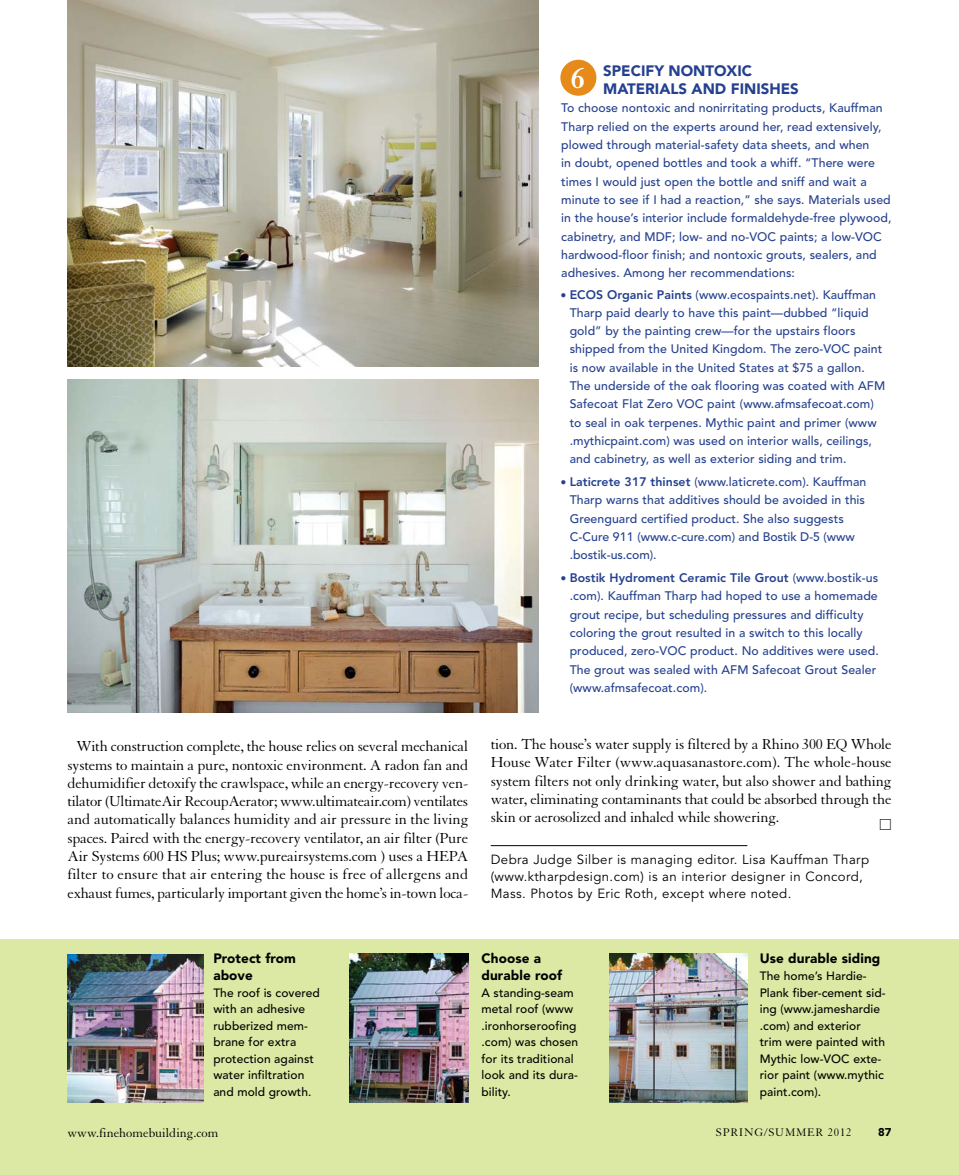
<style>
.page{position:relative;width:959px;height:1175px;background:#fff}
.page>*{position:absolute;margin:0;border:0;box-sizing:border-box;transform-origin:0 0}
.t1{font:700 31.5px "Granjon LT Std";color:#fff}
.t2{font:15.75px/18.3px "Granjon LT Std";letter-spacing:-.015em;color:#000;text-align:center}
.t3{font:900 15px/18.3px "Avenir LT Std";color:#24408f}
.t4{font:900 13.5px/16.5px "Avenir LT Std";letter-spacing:.005em;color:#000}
.t5{font:13.5px "Granjon LT Std";color:#000}
.t6{font:13.5px "Universal Std Newswith Comm Pi";color:#000}
.t7{font:13.2px/17.2px "Avenir LT Std";letter-spacing:.03em;color:#000}
.t8{font:500 12.3px/18.3px "Avenir LT Std";letter-spacing:.005em;color:#24408f}
.t9{font:500 12px/16.5px "Avenir LT Std";letter-spacing:.005em;color:#000}
.t10{font:12px "Granjon LT Std";letter-spacing:.07em;color:#000}
.t11{font:900 11.25px "Avenir LT Std";color:#000}
.s1{font-weight:800}
</style>
<div class="page">
<div style="left:0;top:939px;width:958px;height:235px;background:#dce9a5"></div>
<img style="left:68px;top:954px;width:136px;height:148px">
<img style="left:350px;top:953px;width:118px;height:149px">
<img style="left:609px;top:953px;width:138px;height:149px">
<img style="left:68px;top:0;width:470px;height:367px">
<img style="left:68px;top:379px;width:470px;height:333px">
<hr style="left:490px;top:845px;width:257px;height:1px;background:#000">
<div style="left:560px;top:60px;width:36px;height:36px;background:#e68a1a;border-radius:50%"></div>
<p class="t3" style="left:603px;top:61px;width:197px">SPECIFY NONTOXIC<br>MATERIALS AND FINISHES</p>
<p class="t8" style="left:561px;top:99px;width:331px">To choose nontoxic and nonirritating products, Kauffman Tharp relied on the experts around her, read extensively, plowed through material-safety data sheets, and when<br>in doubt, opened bottles and took a whiff. “There were times I would just open the bottle and sniff and wait a minute to see if I had a reaction,” she says. Materials used in the house’s interior include formaldehyde-free plywood, cabinetry, and MDF; low- and no-VOC paints; a low-VOC hardwood-floor finish; and nontoxic grouts, sealers, and adhesives. Among her recommendations:</p>
<p class="t8" style="left:569px;top:285px;width:317px;text-indent:-8px"><sup>●</sup> <span class="s1">ECOS Organic Paints</span> (www.ecospaints.net). Kauffman Tharp paid dearly to have this paint—dubbed “liquid gold” by the painting crew—for the upstairs floors shipped from the United Kingdom. The zero-VOC paint is now available in the United States at $75 a gallon.<br>The underside of the oak flooring was coated with AFM Safecoat Flat Zero VOC paint (www.afmsafecoat.com) to seal in oak terpenes. Mythic paint and primer (www .mythicpaint.com) was used on interior walls, ceilings, and cabinetry, as well as exterior siding and trim.</p>
<p class="t8" style="left:569px;top:473px;width:298px;text-indent:-8px"><sup>●</sup> <span class="s1">Laticrete 317 thinset</span> (www.laticrete.com). Kauffman Tharp warns that additives should be avoided in this Greenguard certified product. She also suggests C-Cure 911 (www.c-cure.com) and Bostik D-5 (www .bostik-us.com).</p>
<p class="t8" style="left:569px;top:569px;width:311px;text-indent:-8px"><sup>●</sup> <span class="s1">Bostik Hydroment Ceramic Tile Grout</span> (www.bostik-us .com). Kauffman Tharp had hoped to use a homemade grout recipe, but scheduling pressures and difficulty coloring the grout resulted in a switch to this locally produced, zero-VOC product. No additives were used.<br>The grout was sealed with AFM Safecoat Grout Sealer (www.afmsafecoat.com).</p>
<h1 class="t1" style="left:570px;top:61px;width:15px">6</h1>
<p class="t2" style="left:68px;top:737px;width:402px">With construction complete, the house relies on several mechanical systems to maintain a pure, nontoxic environment. A radon fan and dehumidifier detoxify the crawlspace, while an energy-recovery ven&shy;tilator (UltimateAir RecoupAerator; www.ultimateair.com) ventilates and automatically balances humidity and air pressure in the living spaces. Paired with the energy-recovery ventilator, an air filter (Pure Air Systems 600 HS Plus; www.pureairsystems.com ) uses a HEPA filter to ensure that air entering the house is free of allergens and exhaust fumes, particularly important given the home’s in-town loca-</p>
<p class="t2" style="left:490px;top:735px;width:402px;text-align:justify">tion. The house’s water supply is filtered by a Rhino 300 EQ Whole House Water Filter (www.aquasanastore.com). The whole-house system filters not only drinking water, but also shower and bathing water, eliminating contaminants that could be absorbed through the skin or aerosolized and inhaled while showering.</p>
<p class="t6" style="left:879px;top:819px;width:14px">□</p>
<p class="t7" style="left:490px;top:851px;width:380px">Debra Judge Silber is managing editor. Lisa Kauffman Tharp (www.ktharpdesign.com) is an interior designer in Concord,<br>Mass. Photos by Eric Roth, except where noted.</p>
<p class="t4" style="left:213px;top:950px;width:84px">Protect from above</p>
<p class="t9" style="left:213px;top:984px;width:108px">The roof is covered with an adhesive rubberized mem&shy;brane for extra protection against water infiltration and mold growth.</p>
<p class="t4" style="left:481px;top:950px;width:82px">Choose a durable roof</p>
<p class="t9" style="left:481px;top:984px;width:98px">A standing-seam metal roof (www .ironhorseroofing .com) was chosen for its traditional look and its dura&shy;bility.</p>
<p class="t4" style="left:759px;top:950px;width:122px">Use durable siding</p>
<p class="t9" style="left:759px;top:967px;width:127px">The home’s Hardie-<br>Plank fiber-cement sid&shy;ing (www.jameshardie .com) and exterior trim were painted with<br>Mythic low-VOC exte&shy;rior paint (www.mythic paint.com).</p>
<p class="t5" style="left:68px;top:1125px;width:152px">www.finehomebuilding.com</p>
<p class="t10" style="left:716px;top:1126px;width:137px">SPRING/SUMMER 2012</p>
<p class="t11" style="left:878px;top:1125px;width:15px">87</p>
</div>
